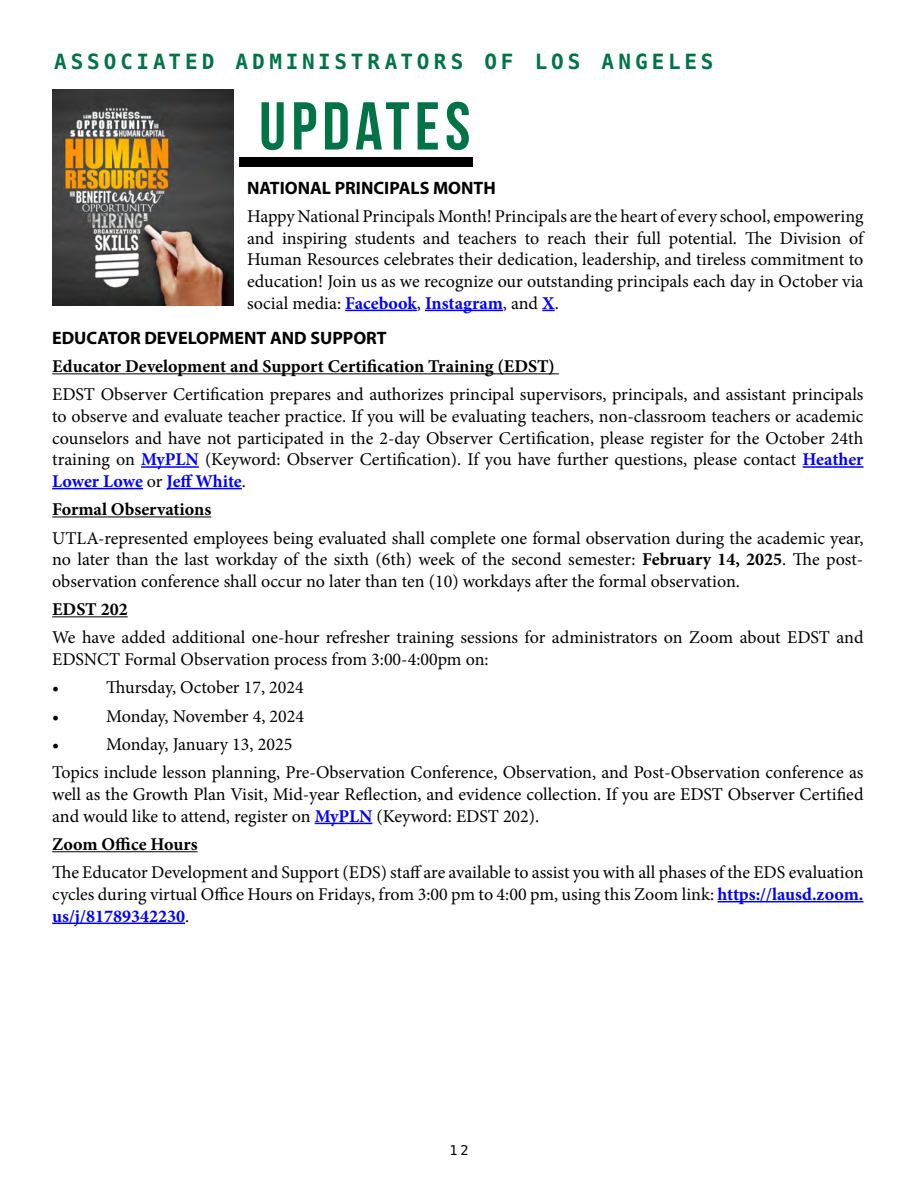
<style>
.page{position:relative;width:918px;height:1188px;background:#fff}
.page>*{position:absolute;margin:0;border:0;box-sizing:border-box;transform-origin:0 0}
.t1{font:67.5px "Bebas Neue";letter-spacing:.08em;color:#007447}
.t2{font:700 21px "Hack";letter-spacing:.185em;color:#007447}
.t3{font:18px/21.6px "Minion Pro";color:#000;text-align:justify}
.t4{font:700 18px "Minion Pro";color:#000}
.t5{font:700 18px "Myriad Pro";color:#000}
.t6{font:13.5px "Hack";color:#000}
.s1{font-weight:700;color:#00f}
.s2{font-weight:700}
</style>
<div class="page">
<div style="left:239px;top:157px;width:234px;height:9px;background:#000"></div>
<hr style="left:345px;top:310px;width:72px;height:1px;background:#00f">
<hr style="left:425px;top:310px;width:78px;height:1px;background:#00f">
<svg style="left:542px;top:310px;width:13px;height:1px"></svg>
<hr style="left:52px;top:373px;width:507px;height:1px;background:#000">
<hr style="left:141px;top:466px;width:58px;height:2px;background:#00f">
<hr style="left:803px;top:466px;width:61px;height:2px;background:#00f">
<hr style="left:52px;top:488px;width:91px;height:1px;background:#00f">
<hr style="left:167px;top:488px;width:75px;height:1px;background:#00f">
<hr style="left:52px;top:517px;width:159px;height:1px;background:#000">
<hr style="left:52px;top:616px;width:76px;height:1px;background:#000">
<hr style="left:315px;top:823px;width:57px;height:1px;background:#00f">
<hr style="left:52px;top:851px;width:146px;height:1px;background:#000">
<hr style="left:718px;top:901px;width:146px;height:1px;background:#00f">
<hr style="left:52px;top:923px;width:133px;height:1px;background:#00f">
<img style="left:52px;top:90px;width:182px;height:216px">
<p class="t2" style="left:54px;top:49px;width:661px">ASSOCIATED ADMINISTRATORS OF LOS ANGELES</p>
<h1 class="t1" style="left:259px;top:89px;width:213px">UPDATES</h1>
<p class="t5" style="left:247px;top:176px;width:250px">NATIONAL PRINCIPALS MONTH</p>
<p class="t3" style="left:247px;top:206px;width:618px">Happy National Principals Month! Principals are the heart of every school, empowering and inspiring students and teachers to reach their full potential. The Division of Human Resources celebrates their dedication, leadership, and tireless commitment to education! Join us as we recognize our outstanding principals each day in October via social media: <span class="s1">Facebook</span>, <span class="s1">Instagram</span>, and <span class="s1">X</span>.</p>
<p class="t5" style="left:52px;top:326px;width:336px">EDUCATOR DEVELOPMENT AND SUPPORT</p>
<p class="t4" style="left:52px;top:354px;width:504px">Educator Development and Support Certification Training (EDST)</p>
<p class="t3" style="left:52px;top:384px;width:813px">EDST Observer Certification prepares and authorizes principal supervisors, principals, and assistant principals to observe and evaluate teacher practice. If you will be evaluating teachers, non-classroom teachers or academic counselors and have not participated in the 2-day Observer Certification, please register for the October 24th training on <span class="s1">MyPLN</span> (Keyword: Observer Certification). If you have further questions, please contact <span class="s1">Heather Lower Lowe</span> or <span class="s1">Jeff White</span>.</p>
<p class="t4" style="left:52px;top:497px;width:161px">Formal Observations</p>
<p class="t3" style="left:52px;top:527px;width:813px">UTLA-represented employees being evaluated shall complete one formal observation during the academic year, no later than the last workday of the sixth (6th) week of the second semester: <span class="s2">February 14, 2025</span>. The post&shy;observation conference shall occur no later than ten (10) workdays after the formal observation.</p>
<p class="t4" style="left:52px;top:597px;width:77px">EDST 202</p>
<p class="t3" style="left:52px;top:627px;width:813px">We have added additional one-hour refresher training sessions for administrators on Zoom about EDST and<br>EDSNCT Formal Observation process from 3:00-4:00pm on:</p>
<p class="t3" style="left:52px;top:677px;width:9px">•</p>
<p class="t3" style="left:106px;top:677px;width:199px">Thursday, October 17, 2024</p>
<p class="t3" style="left:52px;top:705px;width:9px">•</p>
<p class="t3" style="left:106px;top:705px;width:199px">Monday, November 4, 2024</p>
<p class="t3" style="left:52px;top:734px;width:9px">•</p>
<p class="t3" style="left:52px;top:730px;width:813px;line-height:28.3px;text-indent:54px">Monday, January 13, 2025<br>Topics include lesson planning, Pre-Observation Conference, Observation, and Post-Observation conference as</p>
<p class="t3" style="left:52px;top:784px;width:813px">well as the Growth Plan Visit, Mid-year Reflection, and evidence collection. If you are EDST Observer Certified and would like to attend, register on <span class="s1">MyPLN</span> (Keyword: EDST 202).</p>
<p class="t4" style="left:52px;top:832px;width:147px">Zoom Office Hours</p>
<p class="t3" style="left:52px;top:862px;width:813px">The Educator Development and Support (EDS) staff are available to assist you with all phases of the EDS evaluation cycles during virtual Office Hours on Fridays, from 3:00 pm to 4:00 pm, using this Zoom link: <span class="s1">https://lausd.zoom. us/j/81789342230</span>.</p>
<p class="t6" style="left:450px;top:1142px;width:20px">12</p>
</div>
